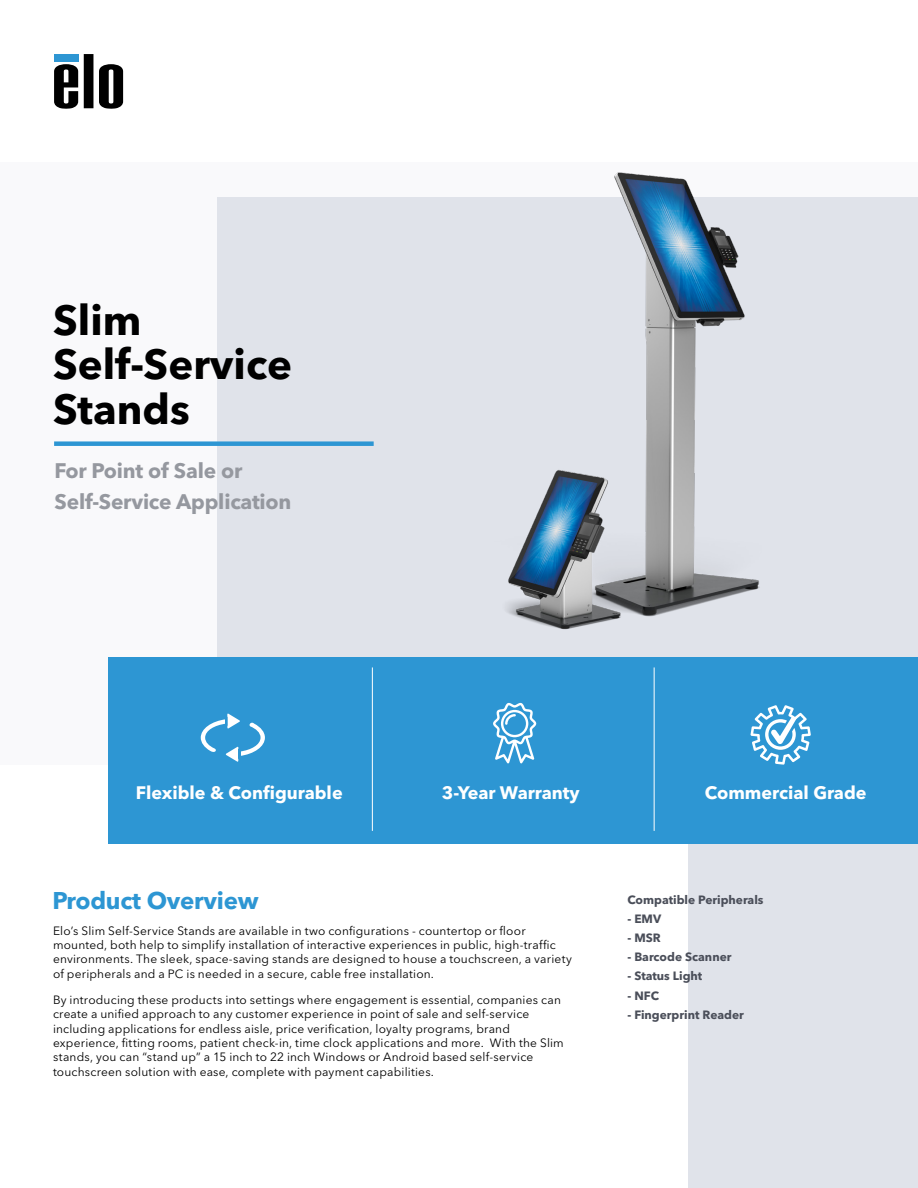
<style>
.page{position:relative;width:918px;height:1188px;background:#fff}
.page>*{position:absolute;margin:0;border:0;box-sizing:border-box;transform-origin:0 0}
.t1{font:700 41.85px/44.8px "Avenir Next LT Pro";color:#000}
.t2{font:700 24px "Avenir Next LT Pro";letter-spacing:-.01em;color:#2d96d3}
.t3{font:700 20.85px/31.3px "Avenir Next LT Pro";letter-spacing:-.01em;color:#95989f}
.t4{font:700 18px "Avenir Next LT Pro";color:#fff}
.t5{font:12px/14.4px "Avenir Next LT Pro";letter-spacing:.015em;color:#000}
.t6{font:700 12px "Avenir Next LT Pro";color:#4a4e59}
</style>
<div class="page">
<div style="left:0;top:162px;width:918px;height:603px;background:#f9f9fb"></div>
<div style="left:217px;top:197px;width:701px;height:469px;background:#e0e3ea"></div>
<svg style="left:84px;top:54px;width:9px;height:54px"></svg>
<svg style="left:54px;top:64px;width:24px;height:45px"></svg>
<svg style="left:99px;top:64px;width:24px;height:45px"></svg>
<div style="left:54px;top:54px;width:24px;height:7px;background:#2d96d3"></div>
<div style="left:688px;top:842px;width:230px;height:346px;background:#e0e3ea"></div>
<div style="left:108px;top:657px;width:810px;height:186px;background:#2d96d3"></div>
<div style="left:54px;top:441px;width:320px;height:5px;background:#2d96d3"></div>
<hr style="left:372px;top:667px;width:1px;height:164px;background:#fff">
<hr style="left:654px;top:667px;width:1px;height:164px;background:#fff">
<svg style="left:750px;top:705px;width:61px;height:60px"></svg>
<svg style="left:493px;top:703px;width:43px;height:60px"></svg>
<svg style="left:200px;top:713px;width:65px;height:49px"></svg>
<img style="left:506px;top:172px;width:254px;height:458px">
<h1 class="t1" style="left:53px;top:297px;width:240px">Slim<br>Self-Service<br>Stands</h1>
<h3 class="t3" style="left:55px;top:455px;width:238px">For Point of Sale or<br>Self-Service Application</h3>
<h3 class="t4" style="left:136px;top:781px;width:208px">Flexible &amp; Configurable</h3>
<h3 class="t4" style="left:442px;top:781px;width:139px">3-Year Warranty</h3>
<h3 class="t4" style="left:705px;top:781px;width:163px">Commercial Grade</h3>
<h2 class="t2" style="left:52px;top:886px;width:208px">Product Overview</h2>
<p class="t6" style="left:627px;top:892px;width:138px">Compatible Peripherals</p>
<p class="t6" style="left:627px;top:912px;width:35px">- EMV</p>
<p class="t6" style="left:627px;top:931px;width:35px">- MSR</p>
<p class="t6" style="left:627px;top:950px;width:106px">- Barcode Scanner</p>
<p class="t6" style="left:627px;top:969px;width:76px">- Status Light</p>
<p class="t6" style="left:627px;top:988px;width:33px">- NFC</p>
<p class="t6" style="left:627px;top:1007px;width:118px">- Fingerprint Reader</p>
<p class="t5" style="left:53px;top:923px;width:521px">Elo’s Slim Self-Service Stands are available in two configurations - countertop or floor mounted, both help to simplify installation of interactive experiences in public, high-traffic environments. The sleek, space-saving stands are designed to house a touchscreen, a variety of peripherals and a PC is needed in a secure, cable free installation.</p>
<p class="t5" style="left:53px;top:993px;width:512px">By introducing these products into settings where engagement is essential, companies can create a unified approach to any customer experience in point of sale and self-service including applications for endless aisle, price verification, loyalty programs, brand experience, fitting rooms, patient check-in, time clock applications and more. With the Slim stands, you can “stand up” a 15 inch to 22 inch Windows or Android based self-service touchscreen solution with ease, complete with payment capabilities.</p>
</div>
